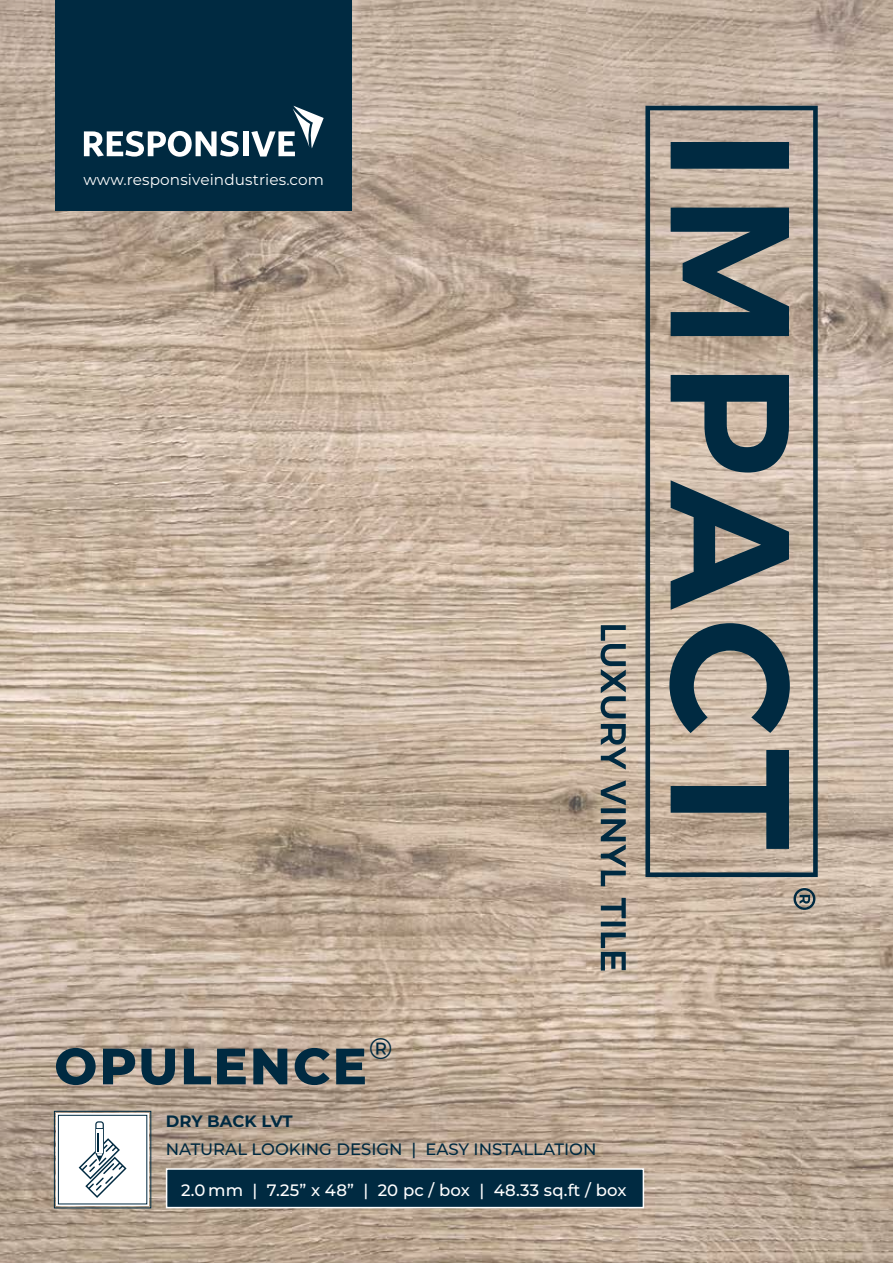
<style>
.page{position:relative;width:893px;height:1263px;background:#fff}
.page>*{position:absolute;margin:0;border:0;box-sizing:border-box;transform-origin:0 0}
.t1{font:800 51px "Montserrat";letter-spacing:.04em;color:#002a41}
.t2{font:500 29.7px "Montserrat";color:#002a41}
.t3{font:500 16.5px "Montserrat";letter-spacing:.01em;color:#fff}
.t4{font:500 16.5px "Montserrat";color:#002a41}
.t5{font:700 16.5px "Montserrat";letter-spacing:-.01em;color:#002a41}
.t6{font:15.15px "Montserrat";letter-spacing:.01em;color:#fff}
</style>
<div class="page">
<img style="left:0;top:0;width:893px;height:1263px">
<div style="left:56px;top:0;width:296px;height:210px;background:#002a41"></div>
<svg style="left:84px;top:131px;width:155px;height:26px"></svg>
<div style="left:243px;top:131px;width:5px;height:25px;background:#fff"></div>
<svg style="left:251px;top:106px;width:73px;height:51px"></svg>
<div style="left:166px;top:1168px;width:478px;height:40px;background:#002a41;border:2px solid #fff"></div>
<svg style="left:54px;top:1110px;width:98px;height:99px"></svg>
<svg style="left:645px;top:106px;width:173px;height:771px;background:#a39b90"></svg>
<svg style="left:669px;top:142px;width:121px;height:707px;background:#717878"></svg>
<svg style="left:793px;top:888px;width:22px;height:22px"></svg>
<svg style="left:601px;top:625px;width:25px;height:345px;background:#7e827e"></svg>
<p class="t6" style="left:84px;top:169px;width:242px">www.responsiveindustries.com</p>
<h1 class="t1" style="left:54px;top:1029px;width:314px">OPULENCE</h1>
<h2 class="t2" style="left:369px;top:1027px;width:25px">®</h2>
<p class="t5" style="left:166px;top:1109px;width:128px">DRY BACK LVT</p>
<p class="t4" style="left:166px;top:1137px;width:432px">NATURAL LOOKING DESIGN | EASY INSTALLATION</p>
<p class="t3" style="left:181px;top:1178px;width:447px">2.0 mm | 7.25” x 48” | 20 pc / box | 48.33 sq.ft / box</p>
</div>
